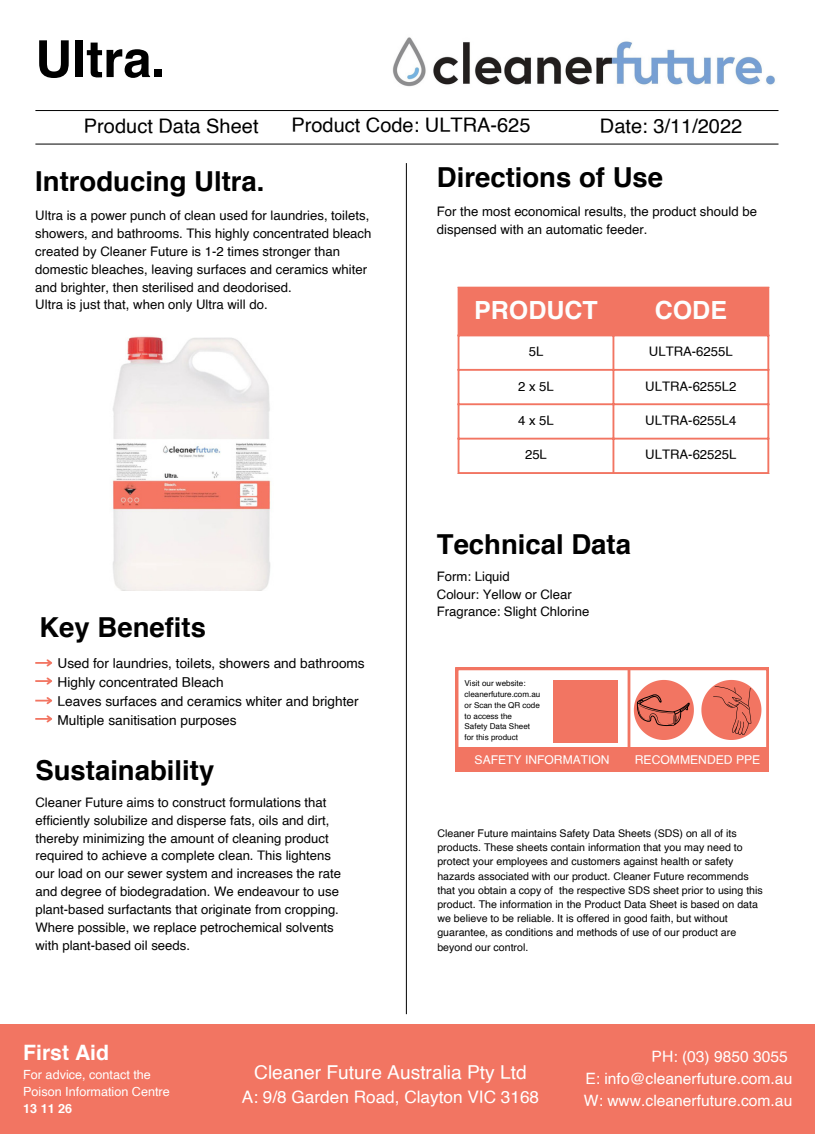
<style>
.page{position:relative;width:815px;height:1134px;background:#fff}
.page>*{position:absolute;margin:0;border:0;box-sizing:border-box;transform-origin:0 0}
.t1{font:700 51px "Helvetica";color:#000}
.t2{font:700 27.5px "Helvetica";color:#000}
.t3{font:700 25px "Helvetica";color:#fdfefe}
.t4{font:700 21.12px "Helvetica";color:#fff}
.t5{font:20px "Helvetica";color:#000}
.t6{font:19.12px "Helvetica";color:#fff}
.t7{font:17.25px "Helvetica";color:#fff}
.t8{font:15.62px/21.6px "Helvetica";color:#fff}
.t9{font:13.62px/18.8px "Helvetica";color:#000}
.t10{font:13.12px/17.9px "Helvetica";color:#000}
.t11{font:12.62px/16.9px "Helvetica";color:#fff}
.t12{font:700 12.62px "Helvetica";color:#fff}
.t13{font:12.12px "Helvetica";color:#fff}
.t14{font:10.62px/14.1px "Helvetica";color:#000}
.t15{font:8.12px/10.8px "Helvetica";color:#000}
</style>
<div class="page">
<img style="left:392px;top:37px;width:383px;height:50px">
<hr style="left:35px;top:110px;width:743px;height:1px;background:#000">
<hr style="left:35px;top:144px;width:743px;height:1px;background:#000">
<hr style="left:406px;top:163px;width:1px;height:851px;background:#000">
<div style="left:0;top:1024px;width:815px;height:109px;background:#f27562"></div>
<svg style="left:35px;top:659px;width:17px;height:8px"></svg>
<svg style="left:35px;top:677px;width:17px;height:8px"></svg>
<svg style="left:35px;top:715px;width:17px;height:8px"></svg>
<svg style="left:35px;top:697px;width:18px;height:8px"></svg>
<div style="left:455px;top:747px;width:314px;height:24px;background:#f27562"></div>
<svg style="left:455px;top:667px;width:314px;height:80px"></svg>
<div style="left:459px;top:288px;width:308px;height:46px;background:#f27562"></div>
<hr style="left:457px;top:288px;width:2px;height:184px;background:#f27562">
<hr style="left:612px;top:288px;width:2px;height:184px;background:#f27562">
<hr style="left:767px;top:288px;width:2px;height:184px;background:#f27562">
<hr style="left:457px;top:287px;width:312px;height:1px;background:#f27562">
<hr style="left:457px;top:334px;width:312px;height:2px;background:#f27562">
<hr style="left:457px;top:369px;width:312px;height:2px;background:#f27562">
<hr style="left:457px;top:403px;width:312px;height:2px;background:#f27562">
<hr style="left:457px;top:437px;width:312px;height:2px;background:#f27562">
<hr style="left:457px;top:472px;width:312px;height:2px;background:#f27562">
<img style="left:112px;top:336px;width:159px;height:254px">
<h1 class="t1" style="left:35px;top:38px;width:132px">Ultra.</h1>
<h3 class="t5" style="left:84px;top:118px;width:176px">Product Data Sheet</h3>
<h3 class="t5" style="left:291px;top:117px;width:241px">Product Code: ULTRA-625</h3>
<h2 class="t2" style="left:35px;top:169px;width:231px">Introducing Ultra.</h2>
<p class="t10" style="left:35px;top:208px;width:338px">Ultra is a power punch of clean used for laundries, toilets, showers, and bathrooms. This highly concentrated bleach created by Cleaner Future is 1-2 times stronger than domestic bleaches, leaving surfaces and ceramics whiter and brighter, then sterilised and deodorised.<br>Ultra is just that, when only Ultra will do.</p>
<h3 class="t5" style="left:600px;top:118px;width:144px">Date: 3/11/2022</h3>
<h2 class="t2" style="left:437px;top:165px;width:228px">Directions of Use</h2>
<p class="t10" style="left:437px;top:204px;width:322px">For the most economical results, the product should be dispensed with an automatic feeder.</p>
<h3 class="t3" style="left:474px;top:299px;width:125px">PRODUCT</h3>
<h3 class="t3" style="left:655px;top:299px;width:74px">CODE</h3>
<p class="t10" style="left:529px;top:343px;width:16px">5L</p>
<p class="t10" style="left:649px;top:343px;width:85px">ULTRA-6255L</p>
<p class="t10" style="left:518px;top:378px;width:37px">2 x 5L</p>
<p class="t10" style="left:645px;top:378px;width:93px">ULTRA-6255L2</p>
<p class="t10" style="left:518px;top:412px;width:37px">4 x 5L</p>
<p class="t10" style="left:645px;top:412px;width:93px">ULTRA-6255L4</p>
<p class="t10" style="left:525px;top:447px;width:23px">25L</p>
<p class="t10" style="left:645px;top:447px;width:93px">ULTRA-62525L</p>
<h2 class="t2" style="left:39px;top:615px;width:168px">Key Benefits</h2>
<p class="t9" style="left:58px;top:655px;width:309px">Used for laundries, toilets, showers and bathrooms Highly concentrated Bleach<br>Leaves surfaces and ceramics whiter and brighter Multiple sanitisation purposes</p>
<h2 class="t2" style="left:35px;top:758px;width:180px">Sustainability</h2>
<p class="t10" style="left:35px;top:794px;width:307px">Cleaner Future aims to construct formulations that efficiently solubilize and disperse fats, oils and dirt, thereby minimizing the amount of cleaning product required to achieve a complete clean. This lightens our load on our sewer system and increases the rate and degree of biodegradation. We endeavour to use plant-based surfactants that originate from cropping.<br>Where possible, we replace petrochemical solvents with plant-based oil seeds.</p>
<h2 class="t2" style="left:437px;top:532px;width:196px">Technical Data</h2>
<p class="t10" style="left:437px;top:568px;width:154px">Form: Liquid<br>Colour: Yellow or Clear<br>Fragrance: Slight Chlorine</p>
<p class="t15" style="left:464px;top:678px;width:77px">Visit our website: cleanerfuture.com.au or Scan the QR code to access the<br>Safety Data Sheet for this product</p>
<p class="t13" style="left:474px;top:754px;width:137px">SAFETY INFORMATION</p>
<p class="t13" style="left:635px;top:755px;width:127px">RECOMMENDED PPE</p>
<p class="t14" style="left:437px;top:827px;width:327px">Cleaner Future maintains Safety Data Sheets (SDS) on all of its products. These sheets contain information that you may need to protect your employees and customers against health or safety hazards associated with our product. Cleaner Future recommends that you obtain a copy of the respective SDS sheet prior to using this product. The information in the Product Data Sheet is based on data we believe to be reliable. It is offered in good faith, but without guarantee, as conditions and methods of use of our product are beyond our control.</p>
<h3 class="t4" style="left:23px;top:1043px;width:87px">First Aid</h3>
<p class="t11" style="left:23px;top:1067px;width:148px">For advice, contact the<br>Poison Information Centre</p>
<p class="t12" style="left:23px;top:1103px;width:51px">13 11 26</p>
<h3 class="t6" style="left:254px;top:1064px;width:274px">Cleaner Future Australia Pty Ltd</h3>
<h3 class="t7" style="left:242px;top:1089px;width:299px">A: 9/8 Garden Road, Clayton VIC 3168</h3>
<p class="t8" style="left:584px;top:1047px;width:210px;text-indent:68px">PH: (03) 9850 3055<br>E: info@cleanerfuture.com.au<br>W: www.cleanerfuture.com.au</p>
</div>
